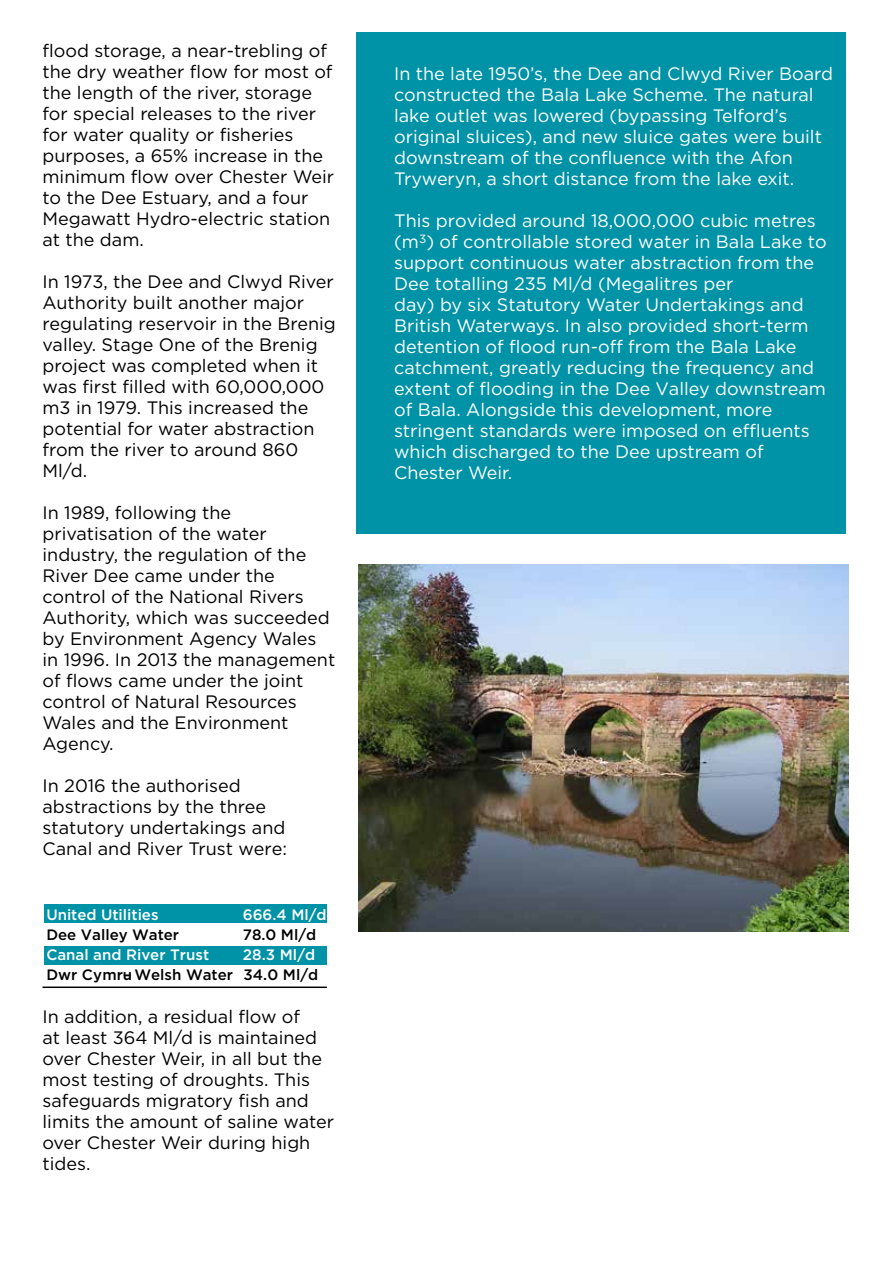
<style>
.page{position:relative;width:893px;height:1263px;background:#fff}
.page>*{position:absolute;margin:0;border:0;box-sizing:border-box;transform-origin:0 0}
.t1{font:18px/21px "Gotham";color:#000}
.t2{font:18px/21px "Gotham";color:#fff}
.t3{font:500 15px "Gotham";color:#fff}
.t4{font:500 15px "Gotham";color:#000}
</style>
<div class="page">
<div style="left:357px;top:32px;width:489px;height:501px;background:#0092a6"></div>
<div style="left:44px;top:904px;width:283px;height:19px;background:#0092a6"></div>
<div style="left:45px;top:946px;width:282px;height:19px;background:#0092a6"></div>
<hr style="left:43px;top:986px;width:284px;height:2px;background:#000">
<img style="left:358px;top:564px;width:491px;height:367px">
<p class="t1" style="left:43px;top:40px;width:293px">flood storage, a near-trebling of the dry weather flow for most of the length of the river, storage for special releases to the river for water quality or fisheries purposes, a 65% increase in the minimum flow over Chester Weir to the Dee Estuary, and a four<br>Megawatt Hydro-electric station at the dam.</p>
<p class="t1" style="left:43px;top:271px;width:295px">In 1973, the Dee and Clwyd River<br>Authority built another major regulating reservoir in the Brenig valley. Stage One of the Brenig project was completed when it was first filled with 60,000,000 m3 in 1979. This increased the potential for water abstraction from the river to around 860<br>Ml/d.</p>
<p class="t1" style="left:43px;top:502px;width:294px">In 1989, following the privatisation of the water industry, the regulation of the<br>River Dee came under the control of the National Rivers<br>Authority, which was succeeded by Environment Agency Wales in 1996. In 2013 the management of flows came under the joint control of Natural Resources<br>Wales and the Environment<br>Agency.</p>
<p class="t1" style="left:43px;top:775px;width:246px">In 2016 the authorised abstractions by the three statutory undertakings and<br>Canal and River Trust were:</p>
<p class="t3" style="left:46px;top:904px;width:114px">United Utilities</p>
<p class="t3" style="left:243px;top:904px;width:85px">666.4 Ml/d</p>
<p class="t4" style="left:46px;top:924px;width:134px">Dee Valley Water</p>
<p class="t4" style="left:243px;top:925px;width:75px">78.0 Ml/d</p>
<p class="t3" style="left:46px;top:945px;width:164px">Canal and River Trust</p>
<p class="t3" style="left:243px;top:945px;width:74px">28.3 Ml/d</p>
<p class="t4" style="left:46px;top:965px;width:87px">Dwr Cymru</p>
<p class="t4" style="left:123px;top:965px;width:197px">– Welsh Water 34.0 Ml/d</p>
<p class="t1" style="left:43px;top:1006px;width:293px">In addition, a residual flow of<br>at least 364 Ml/d is maintained over Chester Weir, in all but the most testing of droughts. This safeguards migratory fish and limits the amount of saline water over Chester Weir during high tides.</p>
<p class="t2" style="left:394px;top:63px;width:440px">In the late 1950’s, the Dee and Clwyd River Board constructed the Bala Lake Scheme. The natural lake outlet was lowered (bypassing Telford’s original sluices), and new sluice gates were built downstream of the confluence with the Afon Tryweryn, a short distance from the lake exit.</p>
<p class="t2" style="left:394px;top:210px;width:434px">This provided around 18,000,000 cubic metres (m<sup>3</sup>) of controllable stored water in Bala Lake to support continuous water abstraction from the Dee totalling 235 Ml/d (Megalitres per<br>day) by six Statutory Water Undertakings and British Waterways. In also provided short-term detention of flood run-off from the Bala Lake catchment, greatly reducing the frequency and extent of flooding in the Dee Valley downstream of Bala. Alongside this development, more stringent standards were imposed on effluents which discharged to the Dee upstream of Chester Weir.</p>
</div>
